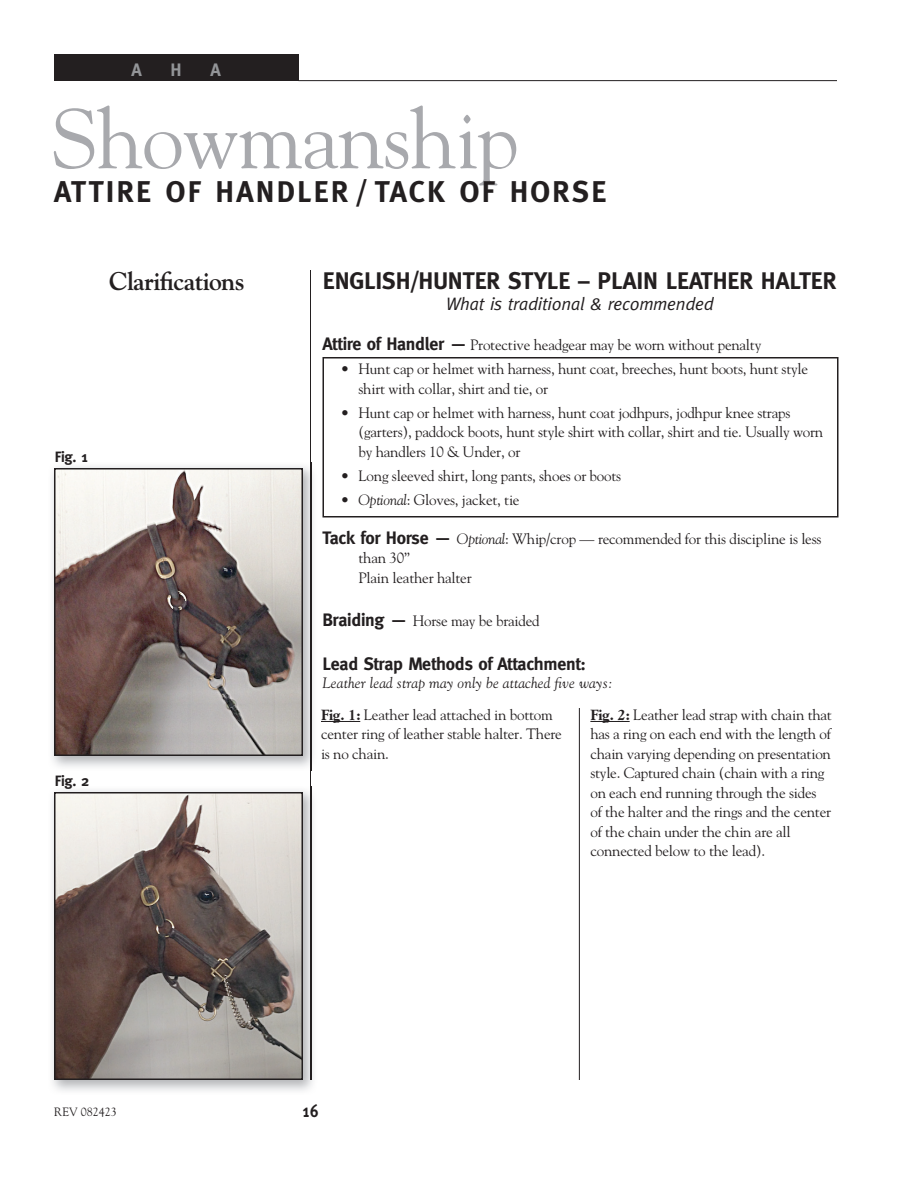
<style>
.page{position:relative;width:918px;height:1188px;background:#fff}
.page>*{position:absolute;margin:0;border:0;box-sizing:border-box;transform-origin:0 0}
.t1{font:84px "Goudy";letter-spacing:-.015em;color:#a8a9ad}
.t2{font:700 30px "Meta";letter-spacing:.075em;color:#231f20}
.t3{font:700 25.5px "Goudy";letter-spacing:-.025em;color:#231f20}
.t4{font:700 24px "Meta";letter-spacing:-.005em;color:#231f20}
.t5{font:italic 18px "Meta";letter-spacing:-.015em;color:#231f20}
.t6{font:700 18px "Meta";letter-spacing:-.015em;color:#231f20}
.t7{font:700 18px "Meta";color:#939598}
.t8{font:700 18px "Meta";letter-spacing:-.015em;color:#231f20;scale:.85 1}
.t9{font:15px/19.5px "Goudy";letter-spacing:-.015em;color:#231f20}
.t10{font:italic 15px "Goudy";letter-spacing:.01em;color:#231f20}
.t11{font:700 15px "Meta";letter-spacing:-.025em;color:#231f20}
.t12{font:12px "Goudy";color:#231f20}
.s1{font-family:"Meta";font-weight:700;font-size:18px}
.s2{font-style:italic}
.s3{font-weight:800}
</style>
<div class="page">
<div style="left:54px;top:54px;width:244px;height:27px;background:#231f20"></div>
<hr style="left:298px;top:80px;width:539px;height:1px;background:#231f20">
<hr style="left:310px;top:270px;width:1px;height:810px;background:#231f20">
<div style="left:322px;top:357px;width:516px;height:161px;border:2px solid #231f20"></div>
<img style="left:52px;top:786px;width:261px;height:305px">
<img style="left:310px;top:786px;width:1px;height:294px">
<img style="left:57px;top:795px;width:243px;height:282px">
<div style="left:54px;top:792px;width:249px;height:288px;border:2px solid #231f20"></div>
<img style="left:52px;top:462px;width:261px;height:309px">
<img style="left:310px;top:462px;width:1px;height:309px">
<img style="left:57px;top:471px;width:243px;height:282px">
<div style="left:54px;top:468px;width:249px;height:288px;border:2px solid #231f20"></div>
<hr style="left:321px;top:721px;width:39px;height:1px;background:#231f20">
<hr style="left:590px;top:721px;width:40px;height:1px;background:#231f20">
<hr style="left:579px;top:708px;width:1px;height:372px;background:#231f20">
<p class="t7" style="left:132px;top:59px;width:12px">A</p>
<p class="t7" style="left:171px;top:59px;width:13px">H</p>
<p class="t7" style="left:211px;top:59px;width:12px">A</p>
<h1 class="t1" style="left:51px;top:87px;width:470px">Showmanship</h1>
<h2 class="t2" style="left:54px;top:174px;width:554px">ATTIRE OF HANDLER / TACK OF HORSE</h2>
<h3 class="t3" style="left:109px;top:265px;width:137px">Clarifications</h3>
<p class="t11" style="left:55px;top:448px;width:35px">Fig. 1</p>
<p class="t11" style="left:55px;top:772px;width:36px">Fig. 2</p>
<h3 class="t4" style="left:323px;top:266px;width:515px">ENGLISH/HUNTER STYLE – PLAIN LEATHER HALTER</h3>
<p class="t5" style="left:446px;top:293px;width:270px">What is traditional &amp; recommended</p>
<p class="t9" style="left:323px;top:335px;width:440px"><span class="s1">Attire of Handler —</span> Protective headgear may be worn without penalty</p>
<p class="t9" style="left:359px;top:359px;width:451px;text-indent:-18px">• Hunt cap or helmet with harness, hunt coat, breeches, hunt boots, hunt style shirt with collar, shirt and tie, or</p>
<p class="t9" style="left:359px;top:402px;width:466px;text-indent:-18px">• Hunt cap or helmet with harness, hunt coat jodhpurs, jodhpur knee straps (garters), paddock boots, hunt style shirt with collar, shirt and tie. Usually worn by handlers 10 &amp; Under, or</p>
<p class="t9" style="left:341px;top:465px;width:282px">• Long sleeved shirt, long pants, shoes or boots</p>
<p class="t9" style="left:341px;top:489px;width:181px">• <span class="s2">Optional</span>: Gloves, jacket, tie</p>
<p class="t9" style="left:358px;top:528px;width:465px;text-indent:-36px"><span class="s1">Tack for Horse —</span> <span class="s2">Optional</span>: Whip/crop — recommended for this discipline is less than 30”<br>Plain leather halter</p>
<p class="t9" style="left:322px;top:611px;width:219px"><span class="s1">Braiding —</span> Horse may be braided</p>
<p class="t6" style="left:322px;top:653px;width:265px">Lead Strap Methods of Attachment:</p>
<p class="t10" style="left:322px;top:673px;width:292px">Leather lead strap may only be attached five ways:</p>
<p class="t9" style="left:321px;top:704px;width:242px"><span class="s3">Fig. 1:</span> Leather lead attached in bottom center ring of leather stable halter. There is no chain.</p>
<p class="t9" style="left:590px;top:704px;width:243px"><span class="s3">Fig. 2:</span> Leather lead strap with chain that has a ring on each end with the length of chain varying depending on presentation style. Captured chain (chain with a ring on each end running through the sides<br>of the halter and the rings and the center of the chain under the chin are all connected below to the lead).</p>
<p class="t12" style="left:54px;top:1105px;width:64px">REV 082423</p>
<p class="t8" style="left:303px;top:1100px;width:20px">16</p>
</div>
